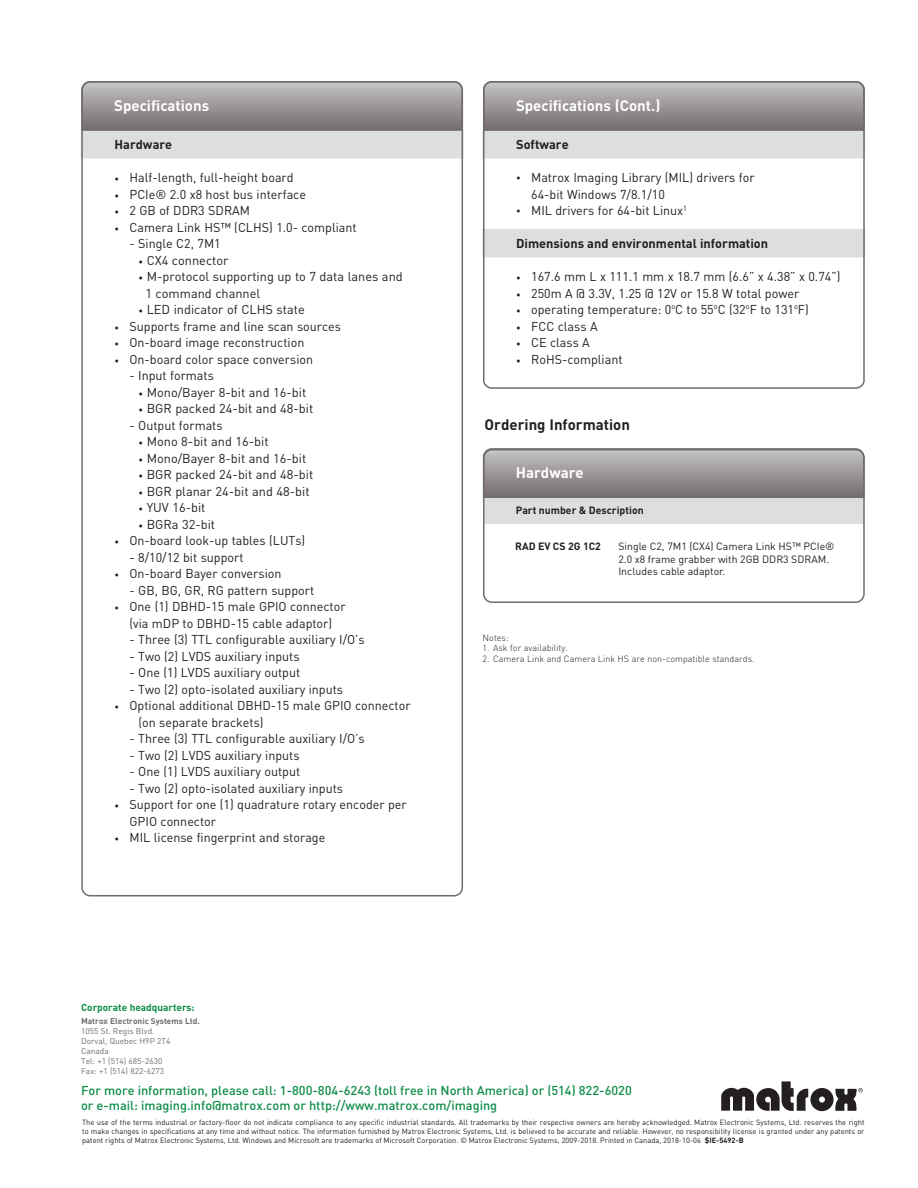
<style>
.page{position:relative;width:918px;height:1188px;background:#fff}
.page>*{position:absolute;margin:0;border:0;box-sizing:border-box;transform-origin:0 0}
.t1{font:700 15px "DIN";color:#fff}
.t2{font:700 15px "DIN";color:#231f20}
.t3{font:12.75px/16.5px "DIN";color:#231f20}
.t4{font:500 12.75px/15.3px "DIN";color:#0f8d49}
.t5{font:700 12.75px "DIN";color:#231f20}
.t6{font:10.5px/12.6px "DIN";color:#231f20}
.t7{font:700 10.5px "DIN";color:#231f20}
.t8{font:700 10.05px "DIN";color:#0f8d49}
.t9{font:300 9px "DIN";color:#231f20}
.t10{font:8.4px/10.1px "DIN";color:#6d6e71}
.t11{font:700 8.4px "DIN";color:#6d6e71}
.t12{font:7.5px/8.7px "DIN";color:#231f20;text-align:justify}
.s1{font-size:9px}
.s2{font-weight:700}
</style>
<div class="page">
<div style="left:81px;top:130px;width:383px;height:28px;background:#dddee0"></div>
<div style="left:482px;top:130px;width:383px;height:28px;background:#dddee0"></div>
<div style="left:482px;top:229px;width:383px;height:28px;background:#dddee0"></div>
<svg style="left:82px;top:82px;width:382px;height:49px;background:#9a9596"></svg>
<svg style="left:482px;top:84px;width:384px;height:48px;background:#9c9798"></svg>
<div style="left:484px;top:498px;width:379px;height:26px;background:#dddee0"></div>
<svg style="left:482px;top:448px;width:382px;height:50px;background:#999495"></svg>
<svg style="left:721px;top:1081px;width:142px;height:30px"></svg>
<div style="left:81px;top:81px;width:382px;height:815px;border:2px solid #726b6d;border-radius:8px"></div>
<div style="left:483px;top:81px;width:382px;height:308px;border:2px solid #726b6d;border-radius:8px"></div>
<div style="left:483px;top:449px;width:382px;height:154px;border:2px solid #726b6d;border-radius:8px"></div>
<p class="t1" style="left:114px;top:99px;width:96px">Specifications</p>
<p class="t1" style="left:516px;top:99px;width:146px">Specifications (Cont.)</p>
<p class="t5" style="left:114px;top:139px;width:59px">Hardware</p>
<p class="t3" style="left:114px;top:170px;width:181px"><span class="s1">•</span> Half-length, full-height board</p>
<p class="t3" style="left:114px;top:187px;width:193px"><span class="s1">•</span> PCIe® 2.0 x8 host bus interface</p>
<p class="t3" style="left:114px;top:203px;width:137px"><span class="s1">•</span> 2 GB of DDR3 SDRAM</p>
<p class="t3" style="left:114px;top:220px;width:244px"><span class="s1">•</span> Camera Link HS™ (CLHS) 1.0- compliant</p>
<p class="t3" style="left:129px;top:236px;width:93px">- Single C2, 7M1</p>
<p class="t3" style="left:138px;top:253px;width:92px"><span class="s1">•</span> CX4 connector</p>
<p class="t3" style="left:145px;top:269px;width:259px;text-indent:-7px"><span class="s1">•</span> M-protocol supporting up to 7 data lanes and<br>1 command channel</p>
<p class="t3" style="left:138px;top:302px;width:168px"><span class="s1">•</span> LED indicator of CLHS state</p>
<p class="t3" style="left:114px;top:319px;width:228px"><span class="s1">•</span> Supports frame and line scan sources</p>
<p class="t3" style="left:114px;top:335px;width:191px"><span class="s1">•</span> On-board image reconstruction</p>
<p class="t3" style="left:114px;top:352px;width:200px"><span class="s1">•</span> On-board color space conversion</p>
<p class="t3" style="left:129px;top:368px;width:86px">- Input formats</p>
<p class="t3" style="left:138px;top:385px;width:169px"><span class="s1">•</span> Mono/Bayer 8-bit and 16-bit</p>
<p class="t3" style="left:138px;top:401px;width:176px"><span class="s1">•</span> BGR packed 24-bit and 48-bit</p>
<p class="t3" style="left:129px;top:418px;width:95px">- Output formats</p>
<p class="t3" style="left:138px;top:434px;width:132px"><span class="s1">•</span> Mono 8-bit and 16-bit</p>
<p class="t3" style="left:138px;top:451px;width:169px"><span class="s1">•</span> Mono/Bayer 8-bit and 16-bit</p>
<p class="t3" style="left:138px;top:467px;width:176px"><span class="s1">•</span> BGR packed 24-bit and 48-bit</p>
<p class="t3" style="left:138px;top:484px;width:173px"><span class="s1">•</span> BGR planar 24-bit and 48-bit</p>
<p class="t3" style="left:138px;top:500px;width:69px"><span class="s1">•</span> YUV 16-bit</p>
<p class="t3" style="left:138px;top:517px;width:78px"><span class="s1">•</span> BGRa 32-bit</p>
<p class="t3" style="left:114px;top:533px;width:192px"><span class="s1">•</span> On-board look-up tables (LUTs)</p>
<p class="t3" style="left:129px;top:550px;width:116px">- 8/10/12 bit support</p>
<p class="t3" style="left:114px;top:566px;width:169px"><span class="s1">•</span> On-board Bayer conversion</p>
<p class="t3" style="left:129px;top:583px;width:186px">- GB, BG, GR, RG pattern support</p>
<p class="t3" style="left:114px;top:599px;width:233px;text-align:center"><span class="s1">•</span> One (1) DBHD-15 male GPIO connector (via mDP to DBHD-15 cable adaptor)</p>
<p class="t3" style="left:129px;top:632px;width:237px">- Three (3) TTL configurable auxiliary I/O’s</p>
<p class="t3" style="left:129px;top:649px;width:172px">- Two (2) LVDS auxiliary inputs</p>
<p class="t3" style="left:129px;top:665px;width:172px">- One (1) LVDS auxiliary output</p>
<p class="t3" style="left:129px;top:682px;width:215px">- Two (2) opto-isolated auxiliary inputs</p>
<p class="t3" style="left:138px;top:698px;width:274px;text-indent:-24px"><span class="s1">•</span> Optional additional DBHD-15 male GPIO connector (on separate brackets)</p>
<p class="t3" style="left:129px;top:731px;width:237px">- Three (3) TTL configurable auxiliary I/O’s</p>
<p class="t3" style="left:129px;top:748px;width:172px">- Two (2) LVDS auxiliary inputs</p>
<p class="t3" style="left:129px;top:764px;width:172px">- One (1) LVDS auxiliary output</p>
<p class="t3" style="left:129px;top:781px;width:215px">- Two (2) opto-isolated auxiliary inputs</p>
<p class="t3" style="left:129px;top:797px;width:279px;text-indent:-15px"><span class="s1">•</span> Support for one (1) quadrature rotary encoder per<br>GPIO connector</p>
<p class="t3" style="left:114px;top:830px;width:212px"><span class="s1">•</span> MIL license fingerprint and storage</p>
<p class="t8" style="left:81px;top:1003px;width:115px">Corporate headquarters:</p>
<p class="t11" style="left:81px;top:1017px;width:120px">Matrox Electronic Systems Ltd.</p>
<p class="t10" style="left:81px;top:1026px;width:91px">1055 St. Regis Blvd.<br>Dorval, Quebec H9P 2T4<br>Canada<br>Tel: +1 (514) 685-2630<br>Fax: +1 (514) 822-6273</p>
<p class="t5" style="left:516px;top:139px;width:54px">Software</p>
<p class="t3" style="left:531px;top:170px;width:225px;text-indent:-15px"><span class="s1">•</span> Matrox Imaging Library (MIL) drivers for<br>64-bit Windows 7/8.1/10</p>
<p class="t3" style="left:516px;top:203px;width:172px"><span class="s1">•</span> MIL drivers for 64-bit Linux<sup>1</sup></p>
<p class="t5" style="left:516px;top:238px;width:254px">Dimensions and environmental information</p>
<p class="t3" style="left:516px;top:269px;width:326px"><span class="s1">•</span> 167.6 mm L x 111.1 mm x 18.7 mm (6.6” x 4.38” x 0.74”)</p>
<p class="t3" style="left:516px;top:286px;width:285px"><span class="s1">•</span> 250m A @ 3.3V, 1.25 @ 12V or 15.8 W total power</p>
<p class="t3" style="left:516px;top:302px;width:294px"><span class="s1">•</span> operating temperature: 0 C to 55 C (32 F to 131 F)</p>
<p class="t12" style="left:671px;top:302px;width:5px">o</p>
<p class="t12" style="left:714px;top:302px;width:5px">o</p>
<p class="t12" style="left:746px;top:302px;width:5px">o</p>
<p class="t12" style="left:794px;top:302px;width:5px">o</p>
<p class="t3" style="left:516px;top:319px;width:83px"><span class="s1">•</span> FCC class A</p>
<p class="t3" style="left:516px;top:335px;width:75px"><span class="s1">•</span> CE class A</p>
<p class="t3" style="left:516px;top:352px;width:108px"><span class="s1">•</span> RoHS-compliant</p>
<p class="t2" style="left:485px;top:418px;width:147px">Ordering Information</p>
<p class="t1" style="left:516px;top:466px;width:69px">Hardware</p>
<p class="t7" style="left:516px;top:506px;width:129px">Part number &amp; Description</p>
<p class="t7" style="left:515px;top:542px;width:87px">RAD EV CS 2G 1C2</p>
<p class="t6" style="left:618px;top:541px;width:218px">Single C2, 7M1 (CX4) Camera Link HS™ PCIe®<br>2.0 x8 frame grabber with 2GB DDR3 SDRAM.<br>Includes cable adaptor.</p>
<p class="t9" style="left:483px;top:634px;width:28px">Notes:</p>
<p class="t9" style="left:483px;top:645px;width:87px">1. Ask for availability.</p>
<p class="t9" style="left:483px;top:656px;width:273px">2. Camera Link and Camera Link HS are non-compatible standards.</p>
<p class="t4" style="left:81px;top:1084px;width:552px">For more information, please call: 1-800-804-6243 (toll free in North America) or (514) 822-6020 or e-mail: imaging.info@matrox.com or http://www.matrox.com/imaging</p>
<p class="t12" style="left:82px;top:1119px;width:784px">The use of the terms industrial or factory-floor do not indicate compliance to any specific industrial standards. All trademarks by their respective owners are hereby acknowledged. Matrox Electronic Systems, Ltd. reserves the right to make changes in specifications at any time and without notice. The information furnished by Matrox Electronic Systems, Ltd. is believed to be accurate and reliable. However, no responsibility license is granted under any patents or patent rights of Matrox Electronic Systems, Ltd. Windows and Microsoft are trademarks of Microsoft Corporation. © Matrox Electronic Systems, 2009-2018. Printed in Canada, 2018-10-06 <span class="s2">$IE-5492-B</span></p>
</div>
